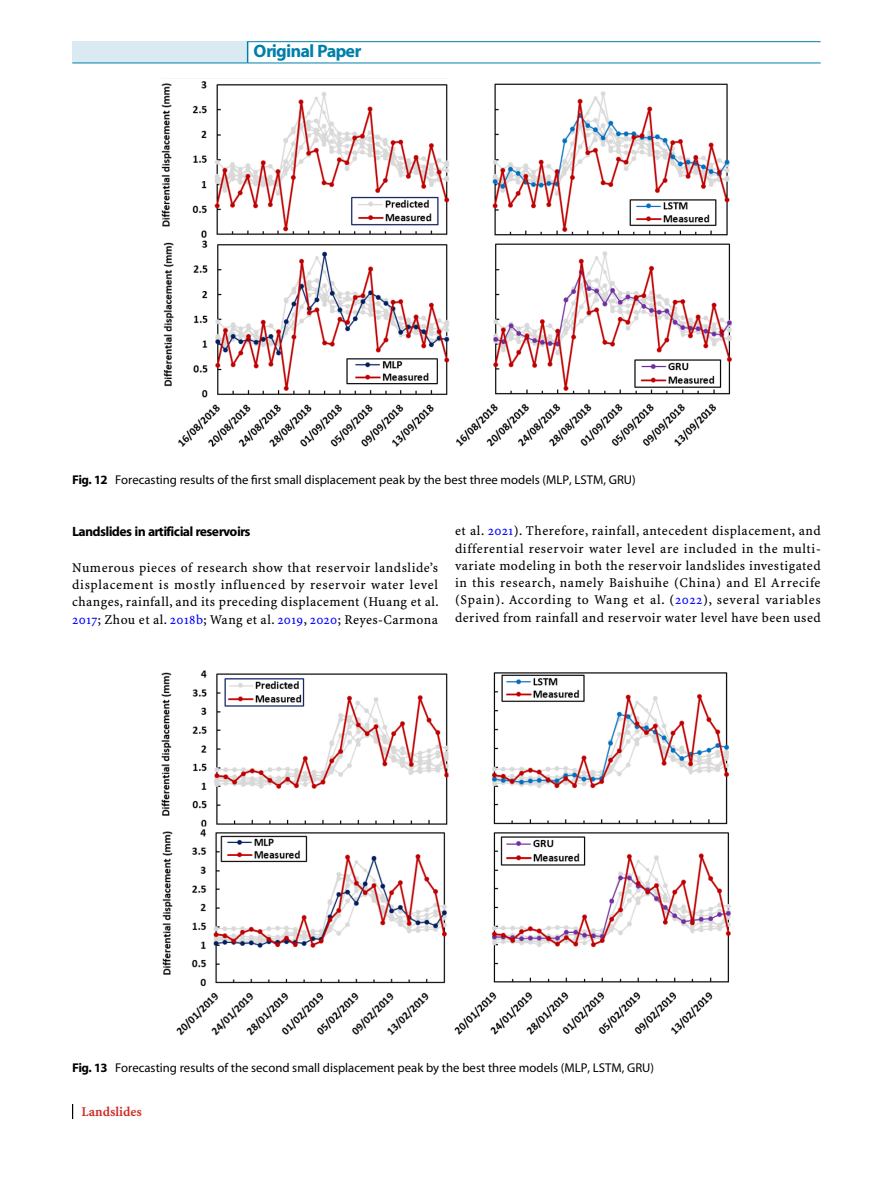
<style>
.page{position:relative;width:893px;height:1187px;background:#fff}
.page>*{position:absolute;margin:0;border:0;box-sizing:border-box;transform-origin:0 0}
.t1{font:700 18px "S Myriad";color:#007faa}
.t2{font:13.5px/17.2px "S Minion Plus";letter-spacing:.035em;color:#000;text-align:justify}
.t3{font:700 13.5px "S Myriad";color:#000}
.t4{font:13.5px "S Minion Plus Bold 3";color:#d12d28}
.t5{font:12.75px "S Myriad";color:#000}
.s1{font-weight:700}
.s2{color:#00f}
</style>
<div class="page">
<div style="left:72px;top:42px;width:176px;height:21px;background:#daeaf3"></div>
<svg style="left:247px;top:42px;width:1px;height:21px"></svg>
<hr style="left:72px;top:63px;width:176px;height:1px;background:#007faa">
<hr style="left:247px;top:41px;width:574px;height:1px;background:#007faa">
<hr style="left:248px;top:63px;width:573px;height:1px;background:#007faa">
<svg style="left:72px;top:1104px;width:1px;height:14px"></svg>
<img style="left:161px;top:81px;width:571px;height:366px">
<img style="left:161px;top:670px;width:570px;height:366px">
<h1 class="t1" style="left:254px;top:42px;width:108px">Original Paper</h1>
<p class="t5" style="left:72px;top:473px;width:565px"><span class="s1">Fig. 12</span> Forecasting results of the first small displacement peak by the best three models (MLP, LSTM, GRU)</p>
<p class="t3" style="left:72px;top:524px;width:179px">Landslides in artificial reservoirs</p>
<p class="t2" style="left:72px;top:559px;width:368px">Numerous pieces of research show that reservoir landslide’s displacement is mostly influenced by reservoir water level changes, rainfall, and its preceding displacement (Huang et al.<br><span class="s2">2017</span>; Zhou et al. <span class="s2">2018b</span>; Wang et al. <span class="s2">2019</span>, <span class="s2">2020</span>; Reyes-Carmona</p>
<p class="t2" style="left:455px;top:522px;width:367px">et al. <span class="s2">2021</span>). Therefore, rainfall, antecedent displacement, and differential reservoir water level are included in the multi&shy;variate modeling in both the reservoir landslides investigated in this research, namely Baishuihe (China) and El Arrecife (Spain). According to Wang et al. (<span class="s2">2022</span>), several variables derived from rainfall and reservoir water level have been used</p>
<p class="t5" style="left:72px;top:1061px;width:583px"><span class="s1">Fig. 13</span> Forecasting results of the second small displacement peak by the best three models (MLP, LSTM, GRU)</p>
<p class="t4" style="left:81px;top:1103px;width:62px">Landslides</p>
</div>
